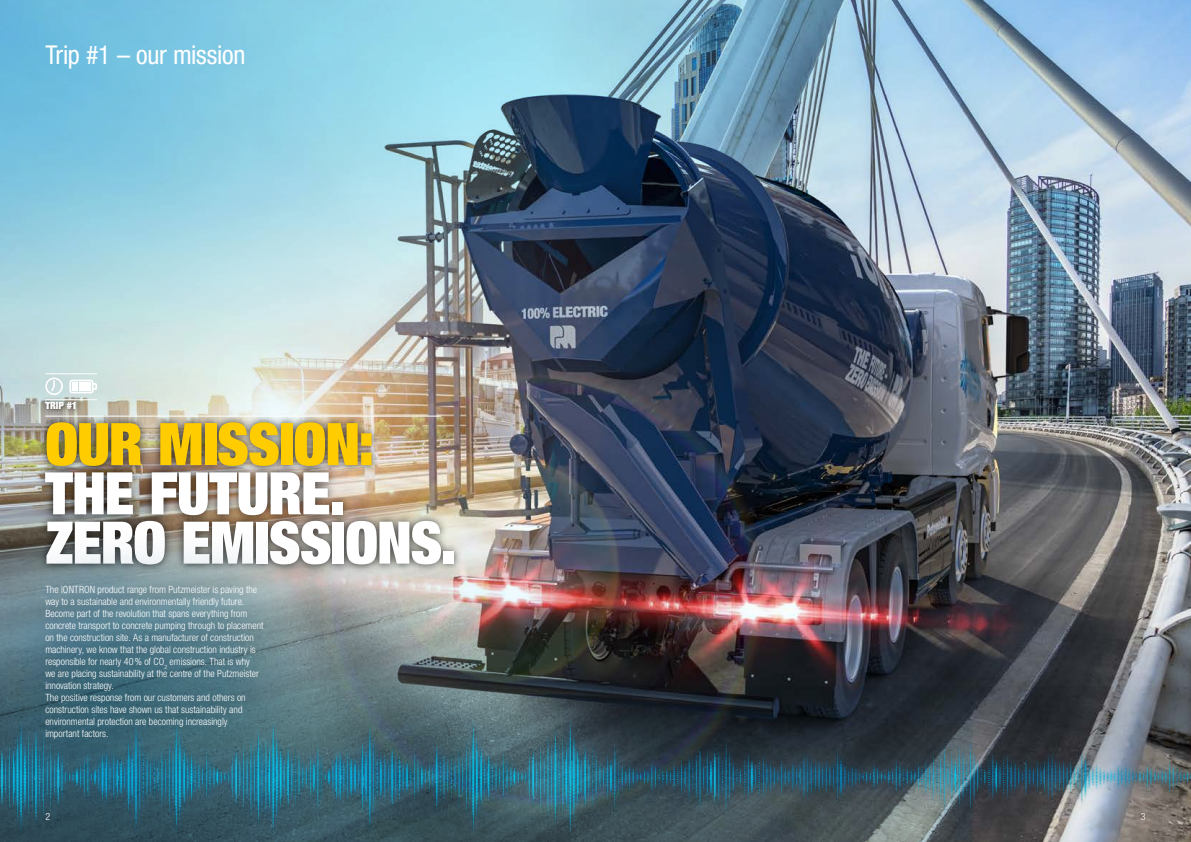
<style>
.page{position:relative;width:1191px;height:842px;background:#fff}
.page>*{position:absolute;margin:0;border:0;box-sizing:border-box;transform-origin:0 0}
.t1{font:900 condensed 58.8px/49.3px "Helvetica Neue LT Pro";letter-spacing:-.015em;color:#fff}
.t2{font:900 condensed 58.8px "Helvetica Neue LT Pro";letter-spacing:-.015em;color:#fc0}
.t3{font:condensed 26px "Helvetica Neue LT Pro";letter-spacing:-.015em;color:#fff}
.t4{font:300 condensed 10px/12px "Helvetica Neue LT Pro";color:#fff}
.t5{font:900 condensed 10px "Helvetica Neue LT Pro";color:#fff}
</style>
<div class="page">
<img style="left:0;top:0;width:1191px;height:687px">
<img style="left:0;top:122px;width:972px;height:565px">
<img style="left:0;top:687px;width:1191px;height:155px">
<div style="left:0;top:714px;width:1191px;height:125px;background:#009ee3;opacity:.75"></div>
<div style="left:36px;top:413px;width:427px;height:160px;background:#000;opacity:.75"></div>
<div style="left:39px;top:396px;width:43px;height:19px;background:#000;opacity:.75"></div>
<hr style="left:45px;top:399px;width:52px;height:1px;background:#fff">
<hr style="left:45px;top:416px;width:396px;height:1px;background:#fff">
<hr style="left:45px;top:373px;width:52px;height:1px;background:#fff">
<div style="left:0;top:524px;width:330px;height:283px;background:#00466b;opacity:.75"></div>
<svg style="left:69px;top:380px;width:28px;height:13px"></svg>
<div style="left:45px;top:377px;width:18px;height:18px;border:2px solid #fff;border-radius:50%"></div>
<svg style="left:50px;top:381px;width:6px;height:12px"></svg>
<h2 class="t3" style="left:45px;top:40px;width:201px">Trip #1 – our mission</h2>
<p class="t5" style="left:45px;top:399px;width:33px">TRIP #1</p>
<h1 class="t2" style="left:45px;top:406px;width:330px">OUR MISSION:</h1>
<h1 class="t1" style="left:45px;top:467px;width:412px">THE FUTURE.<br>ZERO EMISSIONS.</h1>
<p class="t4" style="left:45px;top:584px;width:220px">The iONTRON product range from Putzmeister is paving the way to a sustainable and environmentally friendly future.<br>Become part of the revolution that spans everything from concrete transport to concrete pumping through to placement on the construction site. As a manufacturer of construction machinery, we know that the global construction industry is responsible for nearly 40% of CO<sub>2</sub> emissions. That is why<br>we are placing sustainability at the centre of the Putzmeister innovation strategy.<br>The positive response from our customers and others on construction sites have shown us that sustainability and environmental protection are becoming increasingly important factors.</p>
<p class="t4" style="left:45px;top:810px;width:6px">2</p>
<p class="t4" style="left:1140px;top:810px;width:6px">3</p>
</div>
